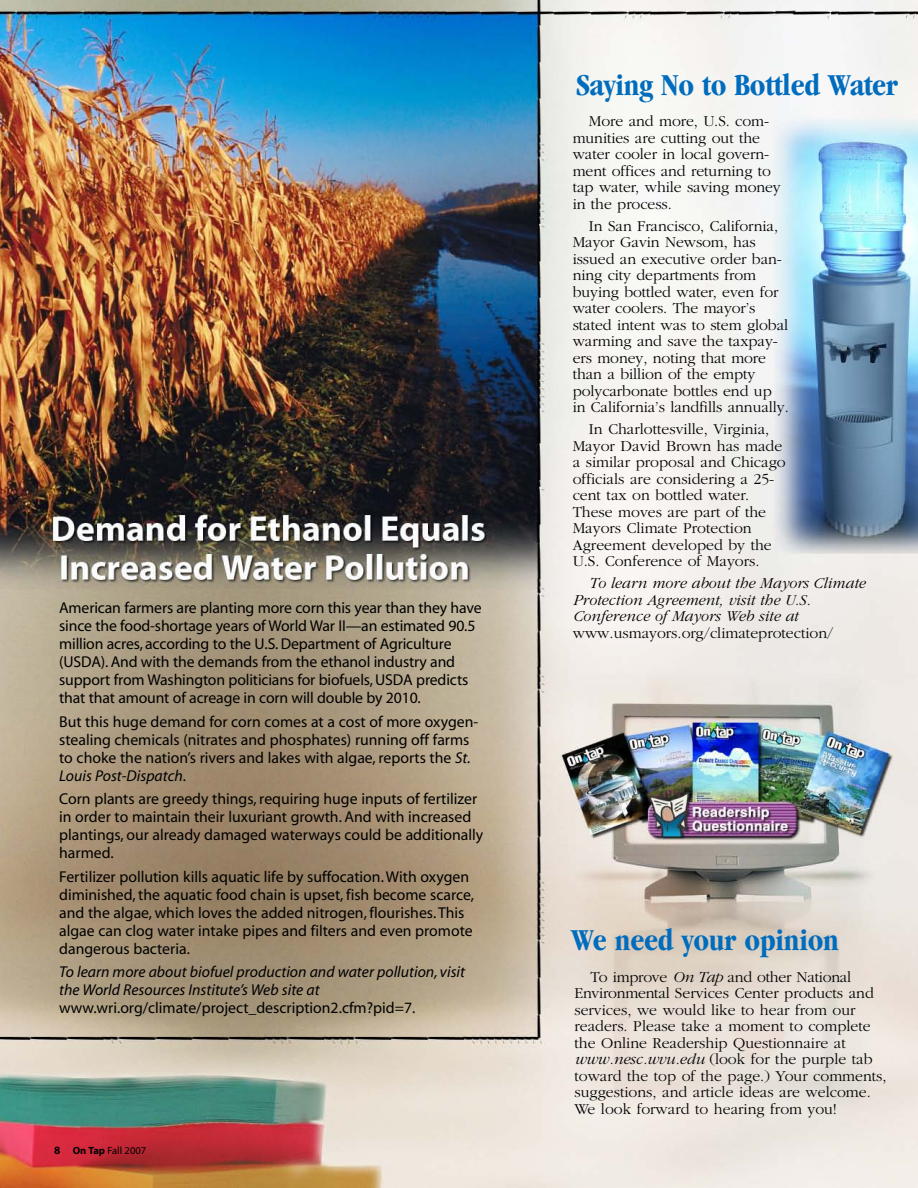
<style>
.page{position:relative;width:918px;height:1188px;background:#fff}
.page>*{position:absolute;margin:0;border:0;box-sizing:border-box;transform-origin:0 0}
.t1{font:700 condensed 31.5px "Garamond";letter-spacing:-.01em;color:#006cbd}
.t2{font:300 15.75px/16.5px "Garamond";color:#000}
.t3{font:15.75px/18px "Myriad";color:#000}
.t4{font:italic 15.75px/18px "Myriad";color:#000}
.t5{font:italic 300 15.75px/16.5px "Garamond";color:#000}
.t6{font:10.5px "Myriad";color:#000}
.s1{font-style:italic}
.s2{font-weight:700;font-size:11.25px}
.s3{font-weight:700}
</style>
<div class="page">
<img style="left:0;top:0;width:918px;height:1188px">
<p class="t3" style="left:59px;top:600px;width:424px">American farmers are planting more corn this year than they have since the food-shortage years of World War II—an estimated 90.5 million acres, according to the U.S. Department of Agriculture (USDA).And with the demands from the ethanol industry and support from Washington politicians for biofuels, USDA predicts that that amount of acreage in corn will double by 2010.</p>
<p class="t3" style="left:59px;top:714px;width:421px">But this huge demand for corn comes at a cost of more oxygen&shy;stealing chemicals (nitrates and phosphates) running off farms to choke the nation’s rivers and lakes with algae, reports the <span class="s1">St.<br>Louis Post-Dispatch</span>.</p>
<p class="t3" style="left:59px;top:791px;width:426px">Corn plants are greedy things, requiring huge inputs of fertilizer in order to maintain their luxuriant growth. And with increased plantings, our already damaged waterways could be additionally harmed.</p>
<p class="t3" style="left:59px;top:869px;width:416px">Fertilizer pollution kills aquatic life by suffocation. With oxygen diminished, the aquatic food chain is upset, fish become scarce, and the algae, which loves the added nitrogen, flourishes. This algae can clog water intake pipes and filters and even promote dangerous bacteria.</p>
<p class="t4" style="left:59px;top:964px;width:407px">To learn more about biofuel production and water pollution, visit the World Resources Institute’s Web site at</p>
<p class="t3" style="left:59px;top:1000px;width:358px">www.wri.org/climate/project_description2.cfm?pid=7.</p>
<p class="t6" style="left:54px;top:1147px;width:94px"><span class="s2">8</span> <span class="s3">On Tap</span> Fall 2007</p>
<h1 class="t1" style="left:576px;top:73px;width:323px">Saying No to Bottled Water</h1>
<p class="t2" style="left:573px;top:113px;width:210px;text-indent:16px">More and more, U.S. com&shy;munities are cutting out the water cooler in local govern&shy;ment offices and returning to tap water, while saving money in the process.</p>
<p class="t2" style="left:573px;top:217px;width:218px;text-indent:16px">In San Francisco, California,<br>Mayor Gavin Newsom, has issued an executive order ban&shy;ning city departments from buying bottled water, even for water coolers. The mayor’s stated intent was to stem global warming and save the taxpay&shy;ers money, noting that more than a billion of the empty polycarbonate bottles end up<br>in California’s landfills annually.</p>
<p class="t2" style="left:573px;top:421px;width:215px;text-indent:16px">In Charlottesville, Virginia,<br>Mayor David Brown has made a similar proposal and Chicago officials are considering a 25- cent tax on bottled water.<br>These moves are part of the<br>Mayors Climate Protection<br>Agreement developed by the<br>U.S. Conference of Mayors.</p>
<p class="t5" style="left:573px;top:575px;width:294px;text-indent:16px">To learn more about the Mayors Climate<br>Protection Agreement, visit the U.S.<br>Conference of Mayors Web site at</p>
<p class="t2" style="left:573px;top:624px;width:262px">www.usmayors.org/climateprotection/</p>
<h1 class="t1" style="left:571px;top:928px;width:269px">We need your opinion</h1>
<p class="t2" style="left:574px;top:968px;width:314px;text-indent:16px">To improve <span class="s1">On Tap</span> and other National Environmental Services Center products and services, we would like to hear from our readers. Please take a moment to complete the Online Readership Questionnaire at <span class="s1">www.nesc.wvu.edu</span> (look for the purple tab toward the top of the page.) Your comments, suggestions, and article ideas are welcome.<br>We look forward to hearing from you!</p>
</div>
